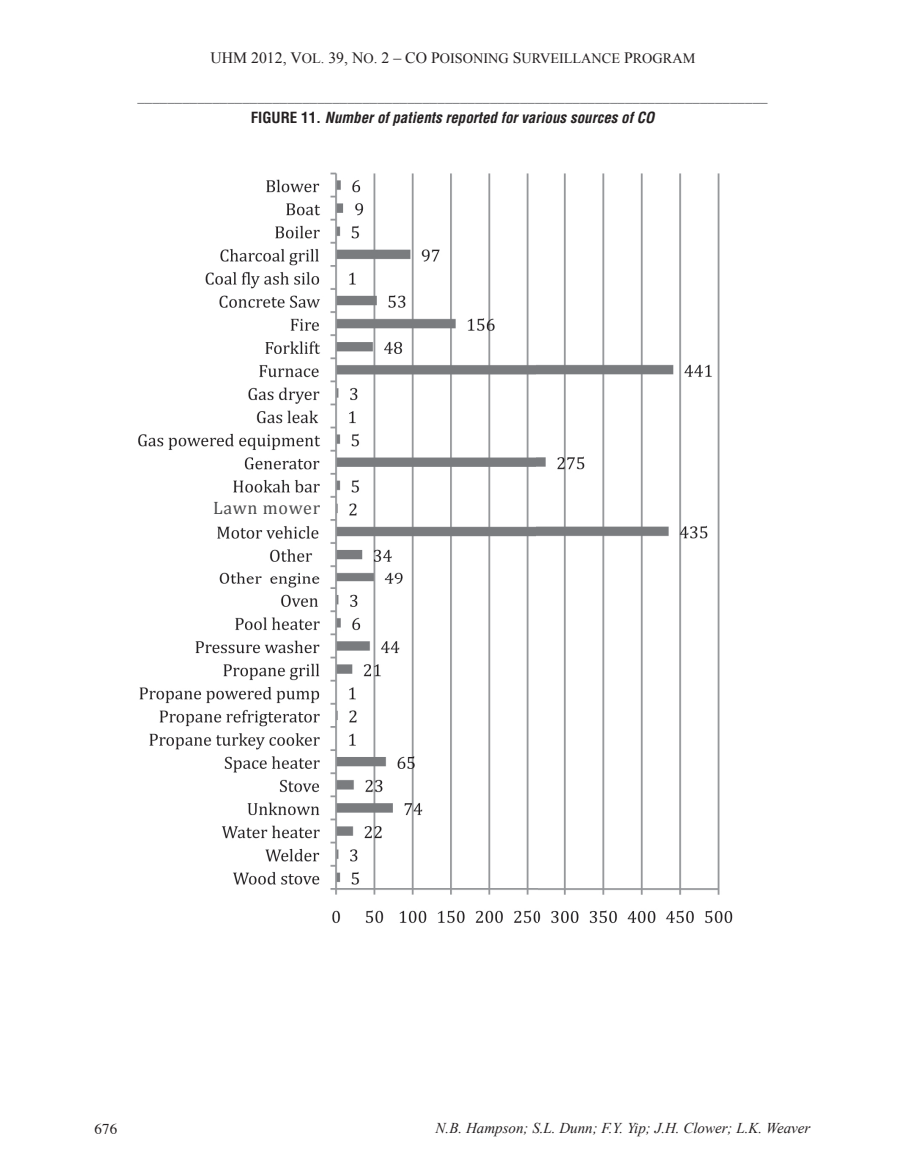
<style>
.page{position:relative;width:905px;height:1175px;background:#fff}
.page>*{position:absolute;margin:0;border:0;box-sizing:border-box;transform-origin:0 0}
.t1{font:18px "Cambria";letter-spacing:.04em;color:#4b4c4d}
.t2{font:700 condensed 15px/21px "Helvetica";color:#6c6d70;text-align:center}
.t3{font:italic 15px "Times New Roman";color:#231f20}
.t4{font:15px "Times";color:#231f20}
.t5{font:14.25px "Times New Roman";color:#231f20}
.s1{font-size:15.75px}
.s2{font-size:15px}
.s3{color:#231f20}
.s4{font-style:italic;color:#231f20}
</style>
<div class="page">
<img style="left:138px;top:172px;width:595px;height:752px">
<div style="left:140px;top:502px;width:180px;height:18px;background:#fff"></div>
<p class="t5" style="left:210px;top:49px;width:486px"><span class="s1">UHM 2012, V</span>OL. <span class="s1">39, N</span>O<span class="s2">.</span> <span class="s1">2 – CO P</span>OISONING <span class="s1">S</span>URVEILLANCE <span class="s1">P</span>ROGRAM</p>
<p class="t2" style="left:137px;top:86px;width:631px">____________________________________________________________________________________<br><span class="s3">FIGURE 11.</span> <span class="s4">Number of patients reported for various sources of CO</span></p>
<p class="t1" style="left:213px;top:498px;width:109px">Lawn mower</p>
<p class="t4" style="left:95px;top:1114px;width:24px">676</p>
<p class="t3" style="left:435px;top:1117px;width:376px">N.B. Hampson; S.L. Dunn; F.Y. Yip; J.H. Clower; L.K. Weaver</p>
</div>
